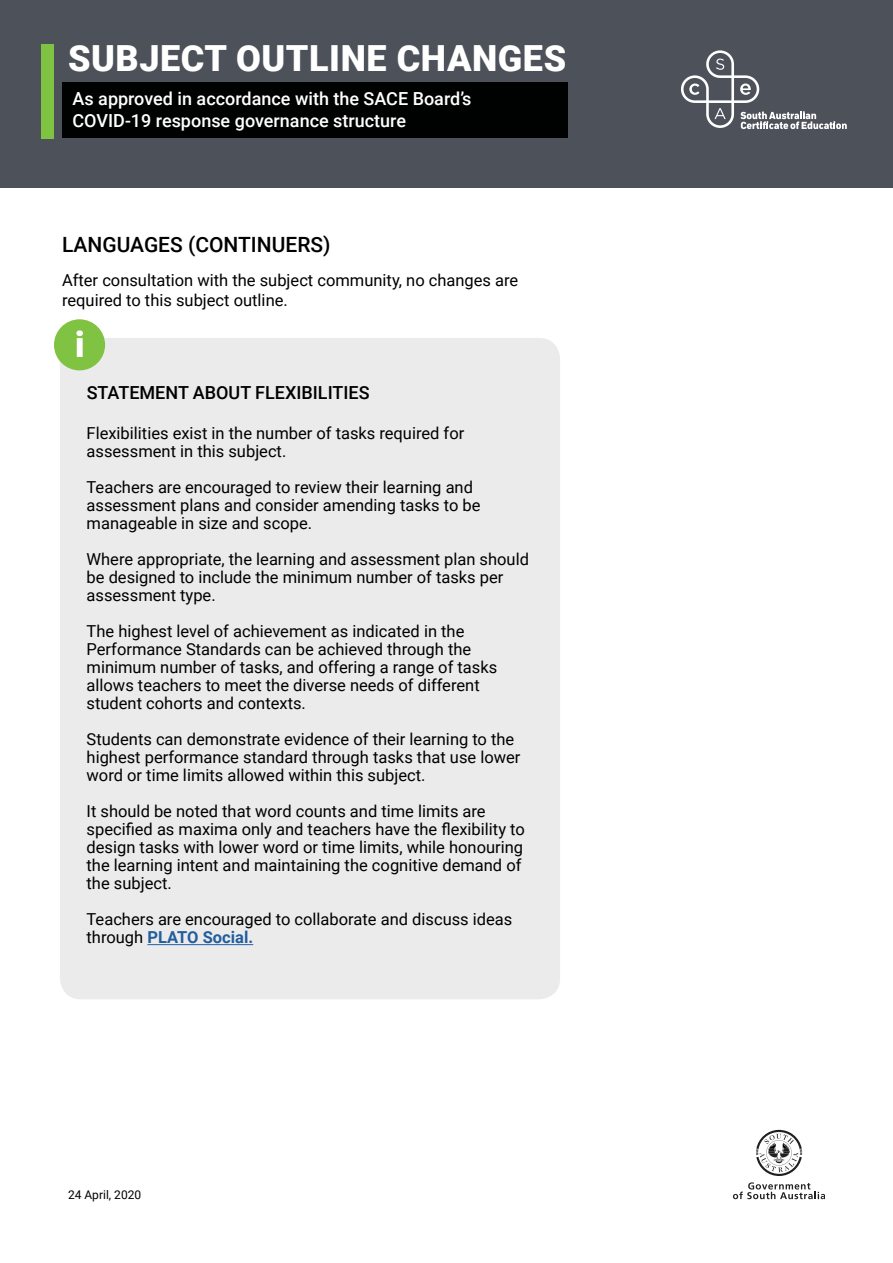
<style>
.page{position:relative;width:893px;height:1263px;background:#fff}
.page>*{position:absolute;margin:0;border:0;box-sizing:border-box;transform-origin:0 0}
.t1{font:900 36px "Roboto";letter-spacing:.015em;color:#fff}
.t2{font:500 21px "Roboto";color:#000}
.t3{font:500 18px/21.6px "Roboto";color:#fff}
.t4{font:500 18px "Roboto";color:#000}
.t5{font:16.5px/18px "Roboto";color:#000}
.t6{font:12px "Roboto";color:#000}
.s1{font-weight:700;color:#215e9e}
</style>
<div class="page">
<svg style="left:733px;top:1182px;width:92px;height:17px"></svg>
<svg style="left:756px;top:1129px;width:46px;height:47px"></svg>
<div style="left:0;top:0;width:893px;height:187px;background:#4d525a"></div>
<div style="left:62px;top:82px;width:506px;height:56px;background:#000101"></div>
<div style="left:41px;top:44px;width:13px;height:95px;background:#80c342"></div>
<svg style="left:681px;top:50px;width:166px;height:79px"></svg>
<div style="left:60px;top:338px;width:500px;height:661px;background:#ebebec;border-radius:21px"></div>
<hr style="left:147px;top:944px;width:106px;height:1px;background:#215e9e">
<div style="left:54px;top:319px;width:51px;height:51px;background:#80c342;border-radius:50%"></div>
<svg style="left:76px;top:330px;width:7px;height:27px"></svg>
<h1 class="t1" style="left:68px;top:33px;width:500px">SUBJECT OUTLINE CHANGES</h1>
<p class="t3" style="left:73px;top:88px;width:400px">As approved in accordance with the SACE Board’s<br>COVID-19 response governance structure</p>
<p class="t2" style="left:62px;top:230px;width:270px">LANGUAGES (CONTINUERS)</p>
<p class="t5" style="left:62px;top:269px;width:458px;line-height:19.8px">After consultation with the subject community, no changes are required to this subject outline.</p>
<p class="t4" style="left:87px;top:380px;width:284px">STATEMENT ABOUT FLEXIBILITIES</p>
<p class="t5" style="left:87px;top:424px;width:379px">Flexibilities exist in the number of tasks required for assessment in this subject.</p>
<p class="t5" style="left:87px;top:478px;width:395px">Teachers are encouraged to review their learning and assessment plans and consider amending tasks to be manageable in size and scope.</p>
<p class="t5" style="left:87px;top:550px;width:444px">Where appropriate, the learning and assessment plan should be designed to include the minimum number of tasks per assessment type.</p>
<p class="t5" style="left:87px;top:622px;width:412px">The highest level of achievement as indicated in the Performance Standards can be achieved through the minimum number of tasks, and offering a range of tasks allows teachers to meet the diverse needs of different student cohorts and contexts.</p>
<p class="t5" style="left:87px;top:730px;width:435px">Students can demonstrate evidence of their learning to the highest performance standard through tasks that use lower word or time limits allowed within this subject.</p>
<p class="t5" style="left:87px;top:802px;width:440px">It should be noted that word counts and time limits are specified as maxima only and teachers have the flexibility to design tasks with lower word or time limits, while honouring the learning intent and maintaining the cognitive demand of the subject.</p>
<p class="t5" style="left:87px;top:910px;width:427px">Teachers are encouraged to collaborate and discuss ideas through <span class="s1">PLATO Social.</span></p>
<p class="t6" style="left:68px;top:1186px;width:75px">24 April, 2020</p>
</div>
